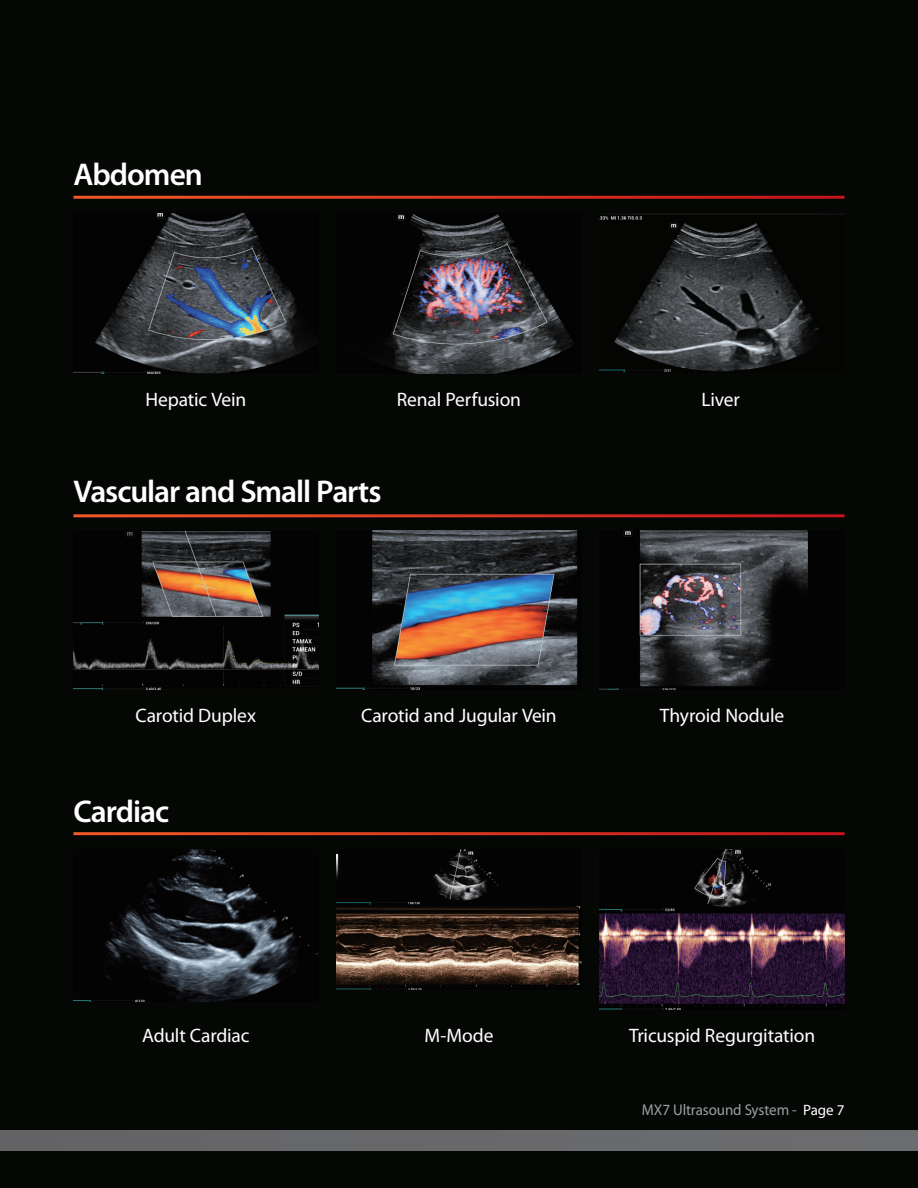
<style>
.page{position:relative;width:918px;height:1188px;background:#050705}
.page>*{position:absolute;margin:0;border:0;box-sizing:border-box;transform-origin:0 0}
.H2_-_Heading_2{font:600 31.5px "Myriad Pro";letter-spacing:-.035em;color:#fff}
.H4_-_Heading_4{font:19.5px "Myriad Pro";letter-spacing:-.01em;color:#fff}
.Page_Numbers{font:15.6px "Myriad Pro";letter-spacing:-.01em;color:#9d9fa2;scale:.96 1}
.s1{font-size:15px;color:#fff}
</style>
<div class="page">
<img style="left:73px;top:531px;width:245px;height:159px">
<img style="left:600px;top:531px;width:208px;height:159px">
<img style="left:337px;top:531px;width:241px;height:159px">
<img style="left:73px;top:850px;width:245px;height:151px">
<img style="left:600px;top:850px;width:245px;height:159px">
<img style="left:337px;top:850px;width:244px;height:140px">
<img style="left:388px;top:214px;width:185px;height:159px">
<img style="left:73px;top:214px;width:231px;height:159px">
<hr style="left:73px;top:832px;width:772px;height:3px;background:#fff">
<hr style="left:73px;top:514px;width:772px;height:3px;background:#fff">
<hr style="left:73px;top:196px;width:772px;height:3px;background:#fff">
<div style="left:0;top:1131px;width:918px;height:19px;background:#68686b"></div>
<img style="left:600px;top:213px;width:237px;height:159px">
<p class="H2_-_Heading_2" style="left:73px;top:154px;width:131px">Abdomen</p>
<p class="H4_-_Heading_4" style="left:145px;top:387px;width:102px">Hepatic Vein</p>
<p class="H4_-_Heading_4" style="left:397px;top:387px;width:126px">Renal Perfusion</p>
<p class="H4_-_Heading_4" style="left:701px;top:387px;width:40px">Liver</p>
<p class="H2_-_Heading_2" style="left:73px;top:471px;width:310px">Vascular and Small Parts</p>
<p class="H4_-_Heading_4" style="left:136px;top:704px;width:122px">Carotid Duplex</p>
<p class="H4_-_Heading_4" style="left:361px;top:704px;width:197px">Carotid and Jugular Vein</p>
<p class="H4_-_Heading_4" style="left:660px;top:704px;width:126px">Thyroid Nodule</p>
<p class="H2_-_Heading_2" style="left:73px;top:791px;width:97px">Cardiac</p>
<p class="H4_-_Heading_4" style="left:142px;top:1024px;width:109px">Adult Cardiac</p>
<p class="H4_-_Heading_4" style="left:424px;top:1024px;width:71px">M-Mode</p>
<p class="H4_-_Heading_4" style="left:629px;top:1024px;width:188px">Tricuspid Regurgitation</p>
<p class="Page_Numbers" style="left:642px;top:1100px;width:213px">MX7 Ultrasound System - <span class="s1">Page 7</span></p>
</div>
